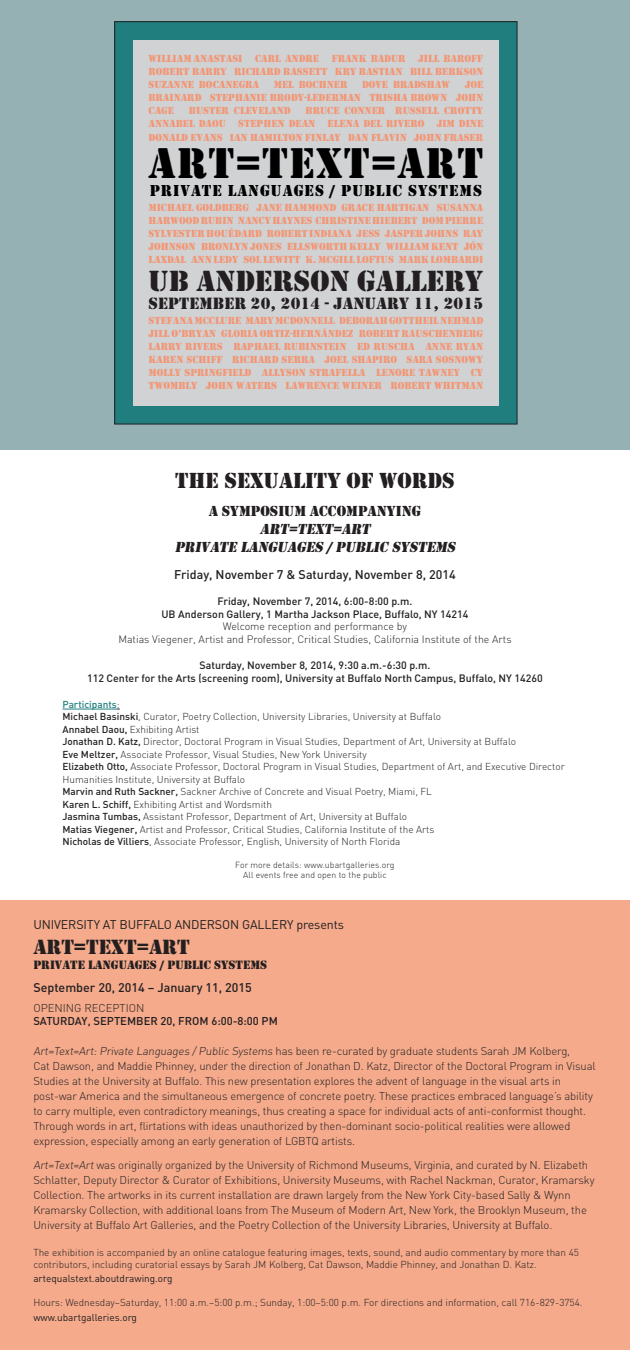
<style>
.page{position:relative;width:630px;height:1350px;background:#fff}
.page>*{position:absolute;margin:0;border:0;box-sizing:border-box;transform-origin:0 0}
.t1{font:44.38px "Stencil";color:#000}
.t2{font:30.12px "Stencil";color:#231f20}
.t3{font:22.5px "Stencil";color:#231f20}
.t4{font:21.25px "Stencil";color:#231f20}
.t5{font:16.88px "Stencil";letter-spacing:.01em;color:#231f20}
.t6{font:16.38px "Stencil";letter-spacing:.06em;color:#000}
.t7{font:italic 15px "Stencil";color:#231f20}
.t8{font:15px "Stencil";color:#231f20}
.t9{font:500 12.5px "DIN";color:#231f20}
.t10{font:12.5px "DIN";letter-spacing:-.01em;color:#231f20}
.t11{font:12.5px "Stencil";color:#231f20}
.t12{font:300 11.25px/15px "DIN";letter-spacing:-.01em;color:#231f20}
.t13{font:500 11.25px "DIN";color:#231f20}
.t14{font:10.62px/13.1px "Stencil";color:#f29776;text-align:justify}
.t15{font:500 10.62px "DIN";color:#231f20}
.t16{font:300 10.62px "DIN";color:#231f20}
.t17{font:300 10px/12.5px "DIN";color:#231f20}
.t18{font:10px "DIN";color:#231f20}
.t19{font:500 10px "DIN";color:#207e7f}
.t20{font:300 8.75px "DIN";letter-spacing:.01em;color:#231f20}
.s1{font-weight:300;color:#231f20}
.s2{font-weight:500}
</style>
<div class="page">
<div style="left:0;top:0;width:630px;height:450px;background:#95b1b3"></div>
<div style="left:115px;top:22px;width:402px;height:402px;background:#207e7f"></div>
<div style="left:133px;top:40px;width:365px;height:365px;background:#d1d2d4"></div>
<hr style="left:62px;top:709px;width:55px;height:1px;background:#207e7f">
<div style="left:0;top:900px;width:630px;height:450px;background:#f4aa8b"></div>
<p class="t14" style="left:149px;top:52px;width:336px;text-align:left">WILLIAM ANASTASI CARL ANDRE FRANK BADUR JILL BAROFF<br>ROBERT BARRY RICHARD BASSETT KRY BASTIAN BILL BERKSON<br>SUZANNE BOCANEGRA M</p>
<p class="t14" style="left:149px;top:78px;width:336px;text-indent:316px">JOE BRAINARD STEPHANIE BRODY-LEDERMAN TRISHA BROWN JOHN CAGE</p>
<p class="t14" style="left:282px;top:78px;width:72px">EL BOCHNER D</p>
<p class="t14" style="left:369px;top:78px;width:79px">OVE BRADSHAW</p>
<p class="t14" style="left:189px;top:104px;width:103px">BUSTER CLEVELAND</p>
<p class="t14" style="left:306px;top:104px;width:179px">BRUCE CONNER RUSSELL CROTTY</p>
<p class="t14" style="left:149px;top:118px;width:83px">ANNABEL DAOU S</p>
<p class="t14" style="left:244px;top:118px;width:77px">TEPHEN DEAN E</p>
<p class="t14" style="left:149px;top:118px;width:336px;text-align:right">LENA DEL RIVERO JIM DINE<br>DONALD EVANS IAN HAMILTON FINLAY DAN FLAVIN JOHN FRASER</p>
<p class="t1" style="left:149px;top:138px;width:30px">ART</p>
<p class="t1" style="left:236px;top:138px;width:191px">=TEXT=ART</p>
<p class="t6" style="left:150px;top:181px;width:334px">PRIVATE LANGUAGES / PUBLIC SYSTEMS</p>
<p class="t14" style="left:149px;top:201px;width:336px">MICHAEL GOLDBERG JANE HAMMOND GRACE HARTIGAN SUSANNA<br>HARWOOD RUBIN NANCY HAYNES CHRISTINE H IEBERT DOM PIERRE</p>
<p class="t14" style="left:149px;top:227px;width:336px">SYLVESTER HOUÉDARD ROBERT INDIANA JESS JASPERJOHNS RAY JOHNSON BRONLYN JONES ELLSWORTH KELLY WILLIAM KENT JÓN LAXDAL ANN LEDY SOL LEWITT K . MCG</p>
<p class="t14" style="left:339px;top:253px;width:145px">ILL LOFTUS MARK LOMBARDI</p>
<p class="t2" style="left:149px;top:264px;width:59px">UB ANDERSONGALLERY</p>
<p class="t5" style="left:149px;top:293px;width:12px">SEPTEM</p>
<p class="t5" style="left:213px;top:293px;width:141px">BER 20, 2014 - JANUARY</p>
<p class="t5" style="left:414px;top:293px;width:71px">11, 2015</p>
<p class="t14" style="left:149px;top:314px;width:133px">STEFANA MCCLURE MARY MCD</p>
<p class="t14" style="left:149px;top:314px;width:336px;text-indent:148px">ONNELL DEBORAH GOTTHEIL NEHMAD JILL O’BRYAN GLORIA ORTIZ-HERNÁNDEZ ROBERT RAUSCHENBERG LARRY RIVERS R</p>
<p class="t14" style="left:241px;top:340px;width:244px">APHAEL RUBINSTEIN ED RUSCHA ANNE RYAN</p>
<p class="t14" style="left:149px;top:353px;width:336px;text-indent:91px">ICHARD SERRA JOEL S HAPIRO SARA SOSNOWY MOLLY SPRINGFIELD ALLYSON STRAFELLA LENORE TAWNEY CY TWOMBLY JOHN WATERS LAWRENCE WEINER ROBERT WHITMAN</p>
<p class="t14" style="left:149px;top:353px;width:68px">KAREN SCHIFFR</p>
<p class="t3" style="left:175px;top:467px;width:281px">THE SEXUALITY OF WORDS</p>
<p class="t8" style="left:209px;top:503px;width:106px">ASYMPOSIUM ACC</p>
<p class="t8" style="left:337px;top:503px;width:86px">OMPANYING</p>
<p class="t7" style="left:260px;top:521px;width:115px">ART=TEXT=ART</p>
<p class="t7" style="left:175px;top:539px;width:285px">PRIVATE LANGUAGES / PUBLICSYSTEMS</p>
<p class="t9" style="left:174px;top:567px;width:283px">Friday, November 7 &amp; Saturday, November 8, 2014</p>
<p class="t15" style="left:217px;top:594px;width:197px">Friday, November 7, 2014, 6:00-8:00 p.m.</p>
<p class="t15" style="left:161px;top:607px;width:309px">UB Anderson Gallery, 1 Martha Jackson Place, Buffalo, NY 14214</p>
<p class="t16" style="left:223px;top:620px;width:186px">Welcome reception and performance by</p>
<p class="t16" style="left:118px;top:633px;width:395px">Matias Viegener, Artist and Professor, Critical Studies, California Institute of the Arts</p>
<p class="t15" style="left:199px;top:658px;width:233px">Saturday, November 8, 2014, 9:30 a.m.-6:30 p.m.</p>
<p class="t15" style="left:87px;top:671px;width:457px">112 Center for the Arts (screening room), University at Buffalo North Campus, Buffalo, NY 14260</p>
<p class="t19" style="left:62px;top:698px;width:59px">Participants<span class="s1">:</span></p>
<p class="t17" style="left:62px;top:710px;width:380px"><span class="s2">Michael Basinski</span>, Curator, Poetry Collection, University Libraries, University at Buffalo</p>
<p class="t17" style="left:62px;top:723px;width:139px"><span class="s2">Annabel Daou,</span> Exhibiting Artist</p>
<p class="t17" style="left:62px;top:735px;width:455px"><span class="s2">Jonathan D. Katz,</span> Director, Doctoral Program in Visual Studies, Department of Art, University at Buffalo</p>
<p class="t17" style="left:62px;top:748px;width:306px"><span class="s2">Eve Meltzer,</span> Associate Professor, Visual Studies, New York University</p>
<p class="t17" style="left:62px;top:760px;width:504px"><span class="s2">Elizabeth Otto,</span> Associate Professor, Doctoral Program in Visual Studies, Department of Art, and Executive Director<br>Humanities Institute, University at Buffalo</p>
<p class="t17" style="left:62px;top:785px;width:371px"><span class="s2">Marvin and Ruth Sackner,</span> Sackner Archive of Concrete and Visual Poetry, Miami, FL</p>
<p class="t17" style="left:62px;top:798px;width:211px"><span class="s2">Karen L. Schiff,</span> Exhibiting Artist and Wordsmith</p>
<p class="t17" style="left:62px;top:810px;width:346px"><span class="s2">Jasmina Tumbas,</span> Assistant Professor, Department of Art, University at Buffalo</p>
<p class="t17" style="left:62px;top:823px;width:373px"><span class="s2">Matias Viegener,</span> Artist and Professor, Critical Studies, California Institute of the Arts</p>
<p class="t17" style="left:62px;top:835px;width:339px"><span class="s2">Nicholas de Villiers</span>, Associate Professor, English, University of North Florida</p>
<p class="t20" style="left:235px;top:859px;width:161px">For more details: www.ubartgalleries.org</p>
<p class="t20" style="left:243px;top:870px;width:145px">All events free and open to the public</p>
<p class="t10" style="left:33px;top:916px;width:312px">UNIVERSITY AT BUFFALO ANDERSON GALLERY presents</p>
<p class="t4" style="left:33px;top:935px;width:158px">ART=TEXT=ART</p>
<p class="t11" style="left:33px;top:958px;width:235px">PRIVATE LANGUAGES / PUBLICSYSTEMS</p>
<p class="t9" style="left:33px;top:979px;width:220px">September 20, 2014 – January 11, 2015</p>
<p class="t12" style="left:33px;top:1000px;width:113px">OPENING RECEPTION</p>
<p class="t13" style="left:33px;top:1014px;width:246px">SATURDAY, SEPTEMBER 20, FROM 6:00-8:00 PM</p>
<p class="t12" style="left:33px;top:1043px;width:564px">Art=Text=Art: Private Languages / Public Systems has been re-curated by graduate students Sarah JM Kolberg,<br>Cat Dawson, and Maddie Phinney, under the direction of Jonathan D. Katz, Director of the Doctoral Program in Visual Studies at the University at Buffalo. This new presentation explores the advent of language in the visual arts in post-war America and the simultaneous emergence of concrete poetry. These practices embraced language’s ability to carry multiple, even contradictory meanings, thus creating a space for individual acts of anti-conformist thought.<br>Through words in art, flirtations with ideas unauthorized by then-dominant socio-political realities were allowed expression, especially among an early generation of LGBTQ artists.</p>
<p class="t12" style="left:33px;top:1157px;width:563px">Art=Text=Art was originally organized by the University of Richmond Museums, Virginia, and curated by N. Elizabeth Schlatter, Deputy Director &amp; Curator of Exhibitions, University Museums, with Rachel Nackman, Curator, Kramarsky Collection. The artworks in its current installation are drawn largely from the New York City-based Sally &amp; Wynn Kramarsky Collection, with additional loans from The Museum of Modern Art, New York, the Brooklyn Museum, the University at Buffalo Art Galleries, and the Poetry Collection of the University Libraries, University at Buffalo.</p>
<p class="t17" style="left:33px;top:1246px;width:547px;line-height:12px">The exhibition is accompanied by an online catalogue featuring images, texts, sound, and audio commentary by more than 45 contributors, including curatorial essays by Sarah JM Kolberg, Cat Dawson, Maddie Phinney, and Jonathan D. Katz.</p>
<p class="t18" style="left:33px;top:1272px;width:141px">artequalstext.aboutdrawing.org</p>
<p class="t17" style="left:33px;top:1296px;width:551px">Hours: Wednesday–Saturday, 11:00 a.m.–5:00 p.m.; Sunday, 1:00–5:00 p.m. For directions and information, call 716-829-3754.</p>
<p class="t18" style="left:33px;top:1311px;width:105px">www.ubartgalleries.org</p>
</div>
